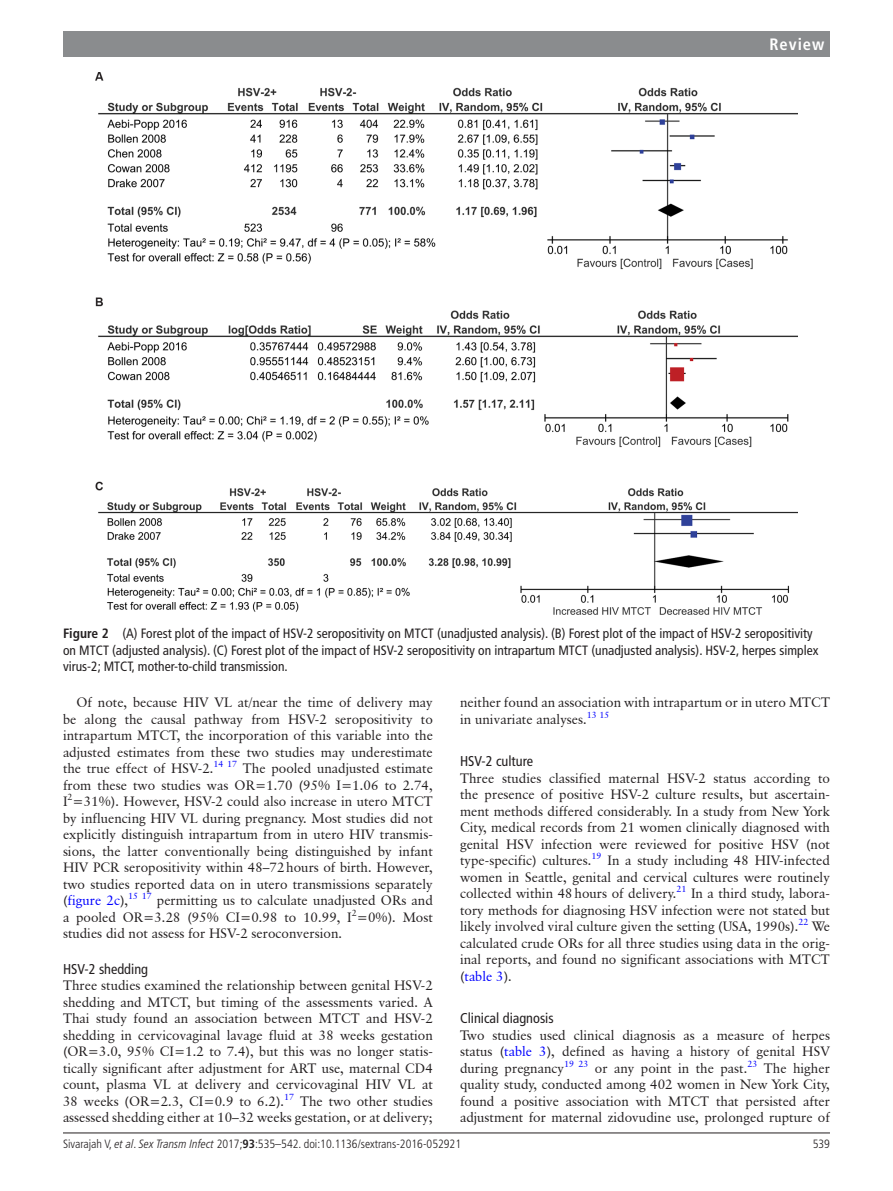
<style>
.page{position:relative;width:893px;height:1191px;background:#fff}
.page>*{position:absolute;margin:0;border:0;box-sizing:border-box;transform-origin:0 0}
.t1{font:700 condensed 16.5px "Frutiger LT Pro";letter-spacing:.055em;color:#fff}
.t2{font:condensed 14.25px "Frutiger LT Pro";color:#231f20}
.t3{font:13.5px/16.5px "Classical Garamond BT";color:#231f20;text-align:justify}
.t4{font:condensed 13.5px/16.5px "Frutiger LT Pro";color:#231f20}
.t5{font:300 condensed 12px "Frutiger LT Pro";color:#231f20}
.t6{font:9px "Classical Garamond BT";color:#00f}
.s1{font-weight:700}
.s2{color:#00f}
.s3{font-style:italic}
</style>
<div class="page">
<hr style="left:63px;top:1132px;width:767px;height:1px;background:#231f20">
<div style="left:63px;top:31px;width:767px;height:25px;background:#8a8c8e"></div>
<img style="left:96px;top:72px;width:701px;height:542px">
<p class="t1" style="left:769px;top:34px;width:56px">Review</p>
<p class="t4" style="left:63px;top:625px;width:757px"><span class="s1">Figure 2</span> (A) Forest plot of the impact of HSV-2 seropositivity on MTCT (unadjusted analysis). (B) Forest plot of the impact of HSV-2 seropositivity on MTCT (adjusted analysis). (C) Forest plot of the impact of HSV-2 seropositivity on intrapartum MTCT (unadjusted analysis). HSV-2, herpes simplex virus-2; MTCT, mother-to-child transmission.</p>
<p class="t3" style="left:63px;top:694px;width:371px;text-indent:14px">Of note, because HIV VL at/near the time of delivery may be along the causal pathway from HSV-2 seropositivity to intrapartum MTCT, the incorporation of this variable into the adjusted estimates from these two studies may underestimate the true effect of HSV-2.<sup>14</sup> <sup>17</sup> The pooled unadjusted estimate from these two studies was OR=1.70 (95% I=1.06 to 2.74, I<sup>2</sup>=31%). However, HSV-2 could also increase in utero MTCT by influencing HIV VL during pregnancy. Most studies did not explicitly distinguish intrapartum from in utero HIV transmis&shy;sions, the latter conventionally being distinguished by infant HIV PCR seropositivity within 48–72hours of birth. However, two studies reported data on in utero transmissions separately (<span class="s2">figure 2c</span>),<sup>15</sup> <sup>17</sup> permitting us to calculate unadjusted ORs and a pooled OR=3.28 (95% CI=0.98 to 10.99, I<sup>2</sup>=0%). Most studies did not assess for HSV-2 seroconversion.</p>
<p class="t2" style="left:63px;top:960px;width:87px">HSV-2 shedding</p>
<p class="t3" style="left:63px;top:977px;width:371px">Three studies examined the relationship between genital HSV-2 shedding and MTCT, but timing of the assessments varied. A Thai study found an association between MTCT and HSV-2 shedding in cervicovaginal lavage fluid at 38 weeks gestation (OR=3.0, 95% CI=1.2 to 7.4), but this was no longer statis&shy;tically significant after adjustment for ART use, maternal CD4 count, plasma VL at delivery and cervicovaginal HIV VL at 38 weeks (OR=2.3, CI=0.9 to 6.2).<sup>17</sup> The two other studies assessed shedding either at 10–32 weeks gestation, or at delivery;</p>
<p class="t3" style="left:460px;top:694px;width:371px">neither found an association with intrapartum or in utero MTCT in univariate analyses.<sup>13</sup> <sup>15</sup></p>
<p class="t2" style="left:460px;top:753px;width:75px">HSV-2 culture</p>
<p class="t3" style="left:460px;top:769px;width:371px">Three studies classified maternal HSV-2 status according to the presence of positive HSV-2 culture results, but ascertain&shy;ment methods differed considerably. In a study from New York City, medical records from 21 women clinically diagnosed with genital HSV infection were reviewed for positive HSV (not type-specific) cultures.<sup>19</sup> In a study including 48 HIV-infected women in Seattle, genital and cervical cultures were routinely collected within 48hours of delivery.<sup>21</sup> In a third study, labora&shy;tory methods for diagnosing HSV infection were not stated but likely involved viral culture given the setting (USA, 1990s).<sup>22</sup> We calculated crude ORs for all three studies using data in the orig&shy;inal reports, and found no significant associations with MTCT (<span class="s2">table 3</span>).</p>
<p class="t2" style="left:460px;top:1009px;width:95px">Clinical diagnosis</p>
<p class="t3" style="left:460px;top:1026px;width:371px">Two studies used clinical diagnosis as a measure of herpes status (<span class="s2">table 3</span>), defined as having a history of genital HSV during pregnancy<sup>19</sup> <sup>23</sup></p>
<p class="t3" style="left:595px;top:1059px;width:154px">or any point in the past.</p>
<p class="t6" style="left:747px;top:1057px;width:11px">23</p>
<p class="t3" style="left:460px;top:1059px;width:371px;text-indent:304px">The higher quality study, conducted among 402 women in New York City, found a positive association with MTCT that persisted after adjustment for maternal zidovudine use, prolonged rupture of</p>
<p class="t5" style="left:63px;top:1136px;width:400px">Sivarajah V, <span class="s3">et al</span>. <span class="s3">Sex Transm Infect</span> 2017;<span class="s1">93</span>:535–542. doi:10.1136/sextrans-2016-052921</p>
<p class="t5" style="left:813px;top:1136px;width:19px">539</p>
</div>
